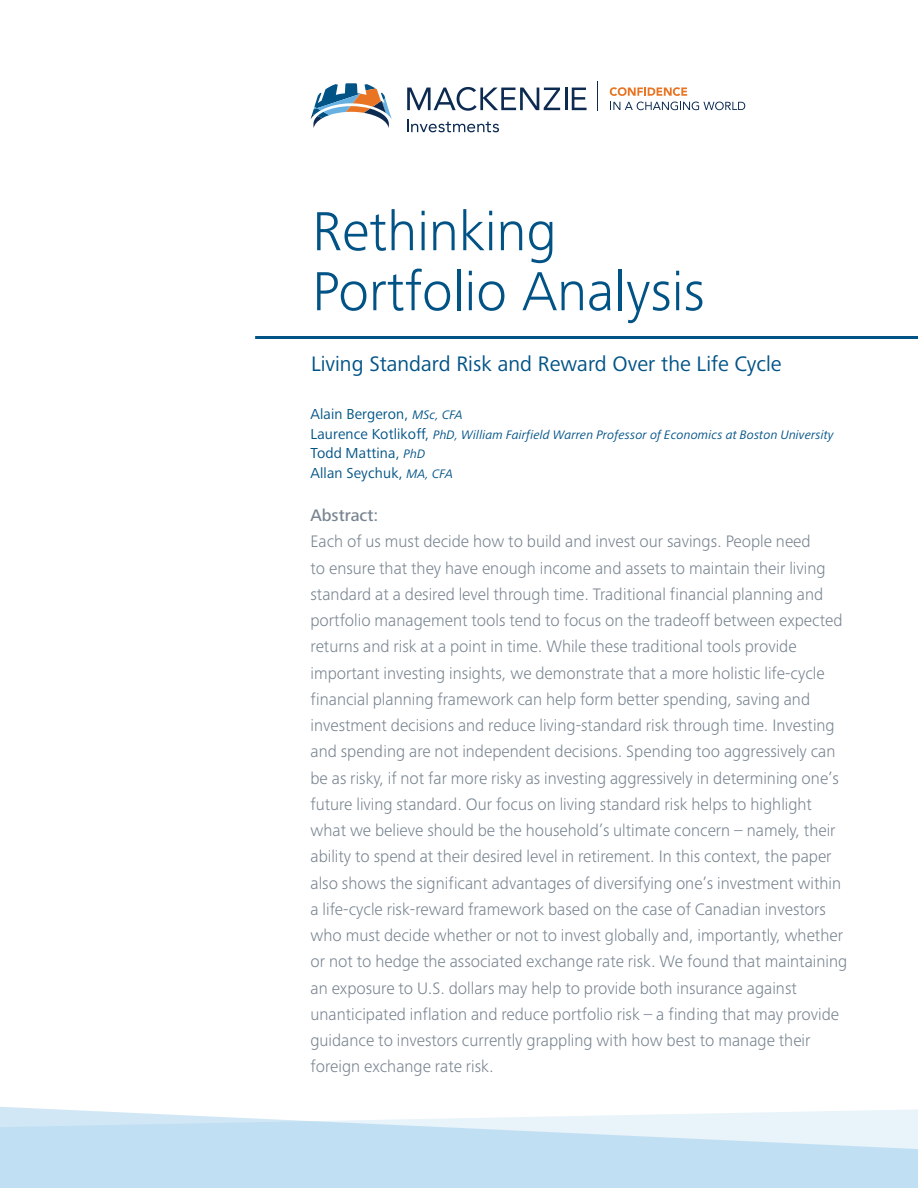
<style>
.page{position:relative;width:918px;height:1188px;background:#fff}
.page>*{position:absolute;margin:0;border:0;box-sizing:border-box;transform-origin:0 0}
.wp-Cover_Title{font:300 57px/60px "Frutiger Next Pro";color:#015386}
.wp-Cover_Subhead{font:21.75px "Frutiger Next Pro";color:#015386}
.wp-Grey_Intro_Text{font:300 17.25px/26.2px "Frutiger Next Pro";color:#788490}
.wp-Grey_Intro_Text-2{font:500 17.25px "Frutiger Next Pro";color:#788490}
.wp-Grey_Intro_Text-3{font:15px/19.5px "Frutiger Next Pro";letter-spacing:.01em;color:#015386}
.wp-Grey_Intro_Text-4{font:italic 12.75px "Frutiger Next Pro";letter-spacing:.01em;color:#015386}
.s1{font-style:italic;font-size:12.75px}
.s2{font-style:normal;font-size:15px}
</style>
<div class="page">
<svg style="left:0;top:1106px;width:918px;height:82px;background:#cee5f4"></svg>
<svg style="left:311px;top:83px;width:81px;height:45px"></svg>
<svg style="left:610px;top:87px;width:77px;height:9px"></svg>
<svg style="left:610px;top:102px;width:135px;height:8px"></svg>
<svg style="left:407px;top:87px;width:153px;height:24px"></svg>
<hr style="left:565px;top:88px;width:3px;height:22px;background:#0d2b51">
<svg style="left:572px;top:88px;width:15px;height:22px"></svg>
<svg style="left:407px;top:120px;width:92px;height:12px"></svg>
<hr style="left:255px;top:336px;width:663px;height:3px;background:#015386">
<p class="wp-Cover_Title" style="left:312px;top:201px;width:394px">Rethinking<br>Portfolio Analysis</p>
<p class="wp-Cover_Subhead" style="left:311px;top:351px;width:472px">Living Standard Risk and Reward Over the Life Cycle</p>
<p class="wp-Grey_Intro_Text-3" style="left:310px;top:405px;width:154px">Alain Bergeron, <span class="s1">MSc, CFA</span></p>
<p class="wp-Grey_Intro_Text-4" style="left:310px;top:427px;width:525px"><span class="s2">Laurence Kotlikoff,</span> PhD, William Fairfield Warren Professor of Economics at Boston University</p>
<p class="wp-Grey_Intro_Text-3" style="left:310px;top:444px;width:144px">Todd Mattina, <span class="s1">PhD<br></span>Allan Seychuk, <span class="s1">MA, CFA</span></p>
<p class="wp-Grey_Intro_Text-2" style="left:310px;top:506px;width:69px">Abstract:</p>
<p class="wp-Grey_Intro_Text" style="left:310px;top:528px;width:538px">Each of us must decide how to build and invest our savings. People need<br>to ensure that they have enough income and assets to maintain their living standard at a desired level through time. Traditional financial planning and portfolio management tools tend to focus on the tradeoff between expected returns and risk at a point in time. While these traditional tools provide important investing insights, we demonstrate that a more holistic life-cycle financial planning framework can help form better spending, saving and investment decisions and reduce living-standard risk through time. Investing and spending are not independent decisions. Spending too aggressively can be as risky, if not far more risky as investing aggressively in determining one’s future living standard. Our focus on living standard risk helps to highlight what we believe should be the household’s ultimate concern – namely, their ability to spend at their desired level in retirement. In this context, the paper also shows the significant advantages of diversifying one’s investment within a life-cycle risk-reward framework based on the case of Canadian investors who must decide whether or not to invest globally and, importantly, whether or not to hedge the associated exchange rate risk. We found that maintaining an exposure to U.S. dollars may help to provide both insurance against unanticipated inflation and reduce portfolio risk – a finding that may provide guidance to investors currently grappling with how best to manage their foreign exchange rate risk.</p>
</div>
